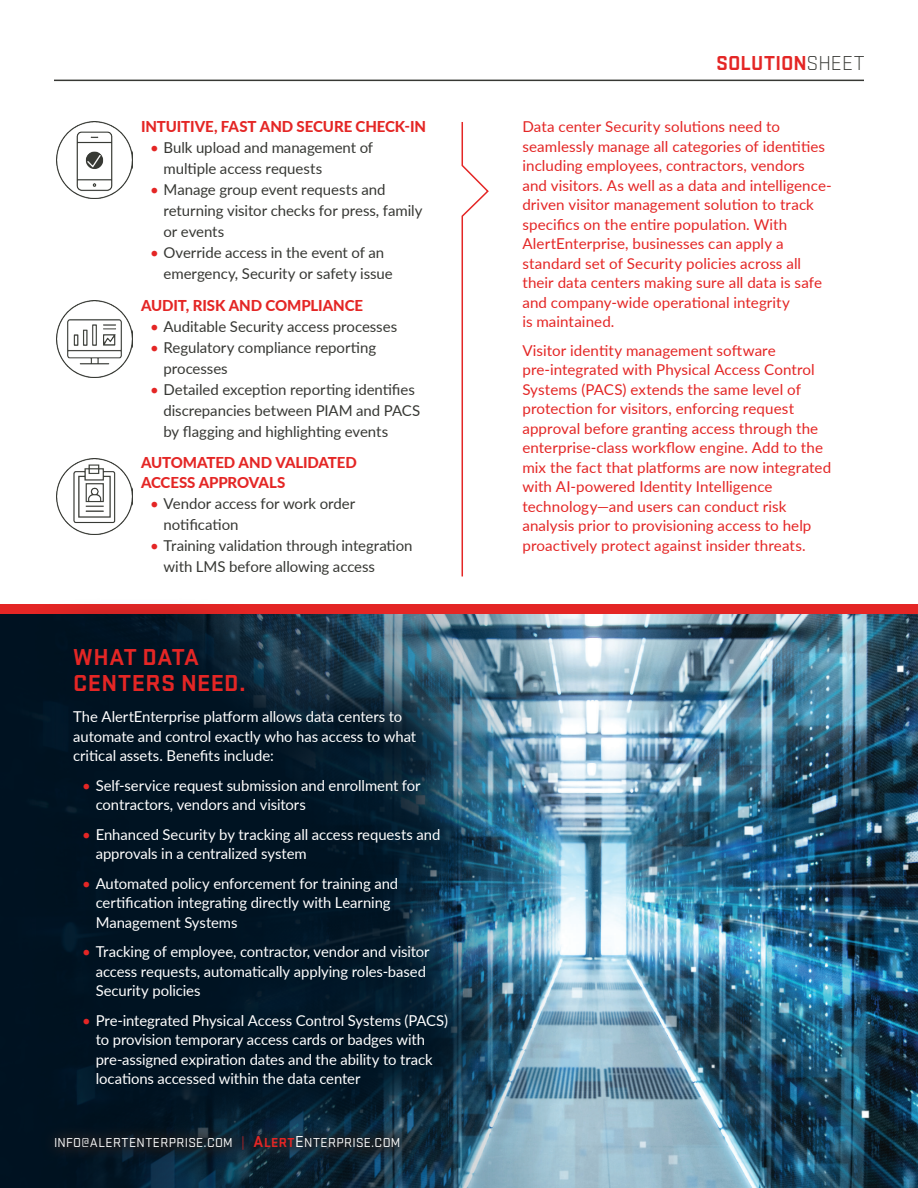
<style>
.page{position:relative;width:918px;height:1188px;background:#fff}
.page>*{position:absolute;margin:0;border:0;box-sizing:border-box;transform-origin:0 0}
.t1{font:700 24px/25.5px "Stratum 2";letter-spacing:.015em;color:#e42625;scale:1.04 1}
.t2{font:700 21px "Stratum 2";letter-spacing:.005em;color:#e42625}
.t3{font:15px/19.5px "Lato";letter-spacing:.005em;color:#e42625}
.t4{font:15px/19.5px "Lato";letter-spacing:-.005em;color:#fff}
.t5{font:15px/21px "Lato";letter-spacing:-.005em;color:#373834}
.t6{font:800 15px/19.5px "Lato";letter-spacing:-.005em;color:#e42625}
.t7{font:13.5px "Stratum 2";letter-spacing:.03em;color:#fff}
.s1{color:#e42625}
.s2{font-weight:700;font-size:16.5px;color:#e42625}
.s3{font-weight:700;color:#e42625}
.s4{font-size:16.5px}
.s5{font-family:"Stratum GMC";font-weight:300;color:#373834}
</style>
<div class="page">
<img style="left:0;top:613px;width:918px;height:575px">
<div style="left:0;top:604px;width:918px;height:9px;background:#e42625"></div>
<svg style="left:23px;top:609px;width:488px;height:541px;background:#0e2537"></svg>
<svg style="left:42px;top:1122px;width:374px;height:42px;background:#0e2230"></svg>
<svg style="left:461px;top:122px;width:28px;height:455px"></svg>
<hr style="left:54px;top:80px;width:810px;height:1px;background:#373834">
<img style="left:56px;top:122px;width:77px;height:76px">
<img style="left:56px;top:301px;width:77px;height:76px">
<img style="left:56px;top:458px;width:77px;height:77px">
<p class="t6" style="left:141px;top:117px;width:287px">INTUITIVE, FAST AND SECURE CHECK-IN</p>
<p class="t5" style="left:164px;top:137px;width:211px;text-indent:-14px"><span class="s1">•</span> Bulk upload and management of multiple access requests</p>
<p class="t5" style="left:164px;top:179px;width:261px;text-indent:-14px"><span class="s1">•</span> Manage group event requests and returning visitor checks for press, family or events</p>
<p class="t5" style="left:164px;top:242px;width:231px;text-indent:-14px"><span class="s1">•</span> Override access in the event of an emergency, Security or safety issue</p>
<p class="t6" style="left:141px;top:295px;width:224px">AUDIT, RISK AND COMPLIANCE</p>
<p class="t5" style="left:150px;top:315px;width:249px"><span class="s1">•</span> Auditable Security access processes</p>
<p class="t5" style="left:164px;top:336px;width:214px;text-indent:-14px"><span class="s1">•</span> Regulatory compliance reporting processes</p>
<p class="t5" style="left:164px;top:378px;width:258px;text-indent:-14px"><span class="s1">•</span> Detailed exception reporting identifies discrepancies between PIAM and PACS by flagging and highlighting events</p>
<p class="t6" style="left:141px;top:453px;width:217px">AUTOMATED AND VALIDATED<br>ACCESS APPROVALS</p>
<p class="t5" style="left:164px;top:492px;width:193px;text-indent:-14px"><span class="s1">•</span> Vendor access for work order notification</p>
<p class="t5" style="left:164px;top:534px;width:251px;text-indent:-14px"><span class="s1">•</span> Training validation through integration with LMS before allowing access</p>
<h1 class="t1" style="left:73px;top:643px;width:167px">WHAT DATA<br>CENTERS NEED.</h1>
<p class="t4" style="left:73px;top:707px;width:344px">The AlertEnterprise platform allows data centers to automate and control exactly who has access to what critical assets. Benefits include:</p>
<p class="t4" style="left:96px;top:775px;width:327px;text-indent:-13px"><span class="s1">•</span> Self-service request submission and enrollment for contractors, vendors and visitors</p>
<p class="t4" style="left:96px;top:824px;width:346px;text-indent:-13px"><span class="s1">•</span> Enhanced Security by tracking all access requests and approvals in a centralized system</p>
<p class="t4" style="left:96px;top:873px;width:304px;text-indent:-13px"><span class="s1">•</span> Automated policy enforcement for training and certification integrating directly with Learning<br>Management Systems</p>
<p class="t4" style="left:96px;top:941px;width:335px;text-indent:-13px"><span class="s1">•</span> Tracking of employee, contractor, vendor and visitor access requests, automatically applying roles-based<br>Security policies</p>
<p class="t4" style="left:96px;top:1010px;width:354px;text-indent:-13px"><span class="s1">•</span> Pre-integrated Physical Access Control Systems (PACS) to provision temporary access cards or badges with pre-assigned expiration dates and the ability to track locations accessed within the data center</p>
<p class="t7" style="left:54px;top:1133px;width:348px">INFO@ALERTENTERPRISE.COM <span class="s1">|</span> <span class="s2">A</span><span class="s3">LERT</span><span class="s4">E</span>NTERPRISE.COM</p>
<h2 class="t2" style="left:716px;top:49px;width:150px">SOLUTION<span class="s5">SHEET</span></h2>
<p class="t3" style="left:522px;top:117px;width:311px">Data center Security solutions need to seamlessly manage all categories of identities including employees, contractors, vendors and visitors. As well as a data and intelligence&shy;driven visitor management solution to track specifics on the entire population. With AlertEnterprise, businesses can apply a standard set of Security policies across all their data centers making sure all data is safe and company-wide operational integrity<br>is maintained.</p>
<p class="t3" style="left:522px;top:340px;width:310px">Visitor identity management software pre-integrated with Physical Access Control Systems (PACS) extends the same level of protection for visitors, enforcing request approval before granting access through the enterprise-class workflow engine. Add to the mix the fact that platforms are now integrated with AI-powered Identity Intelligence technology—and users can conduct risk analysis prior to provisioning access to help proactively protect against insider threats.</p>
</div>
